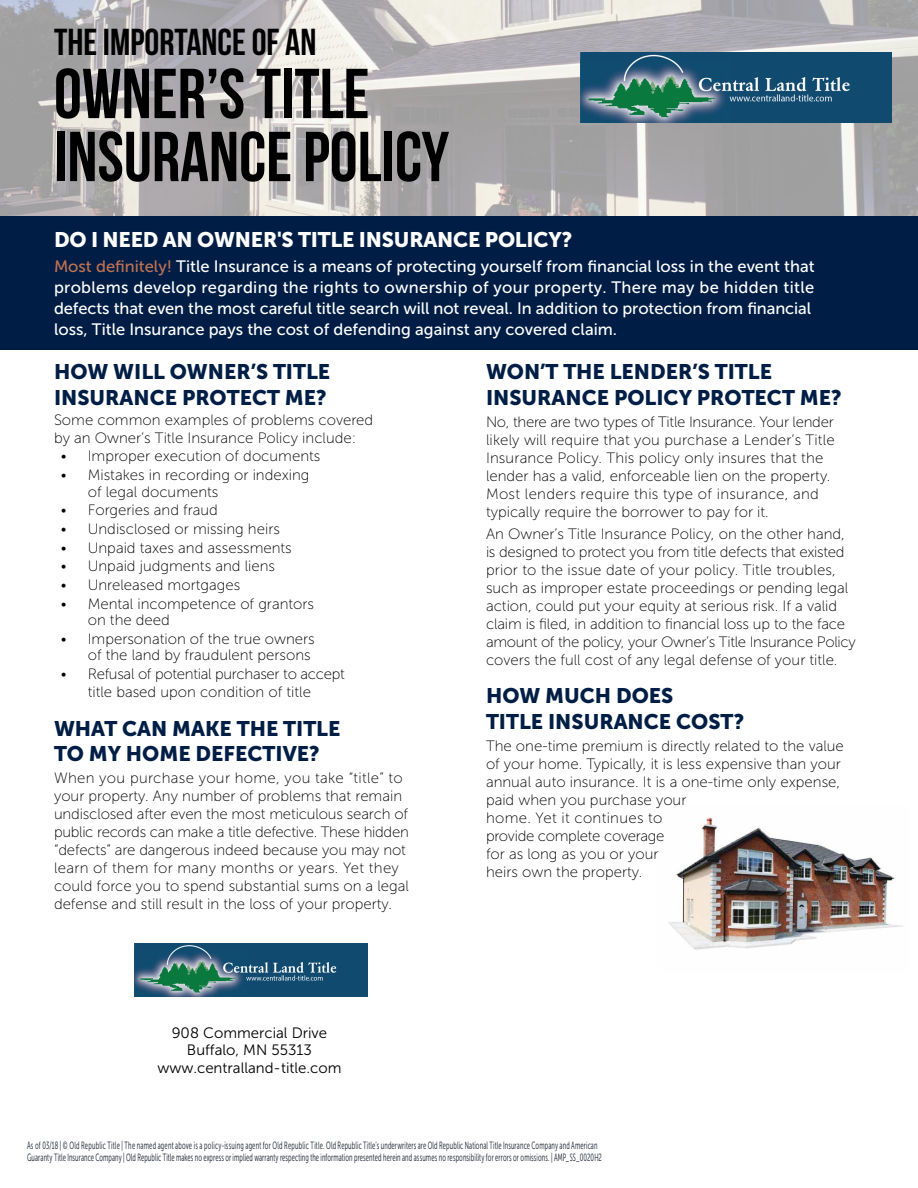
<style>
.page{position:relative;width:918px;height:1188px;background:#fff}
.page>*{position:absolute;margin:0;border:0;box-sizing:border-box;transform-origin:0 0}
.t1{font:70.5px/63px "Bebas Neue";color:#000}
.t2{font:37.5px "Bebas Neue";color:#000}
.t3{font:21px/25.2px "Museo Sans 900";color:#001e45}
.t4{font:21px "Museo Sans 900";letter-spacing:-.01em;color:#fff}
.t5{font:16.5px/21px "Museo Sans 500";color:#fff}
.t6{font:15px/18px "Museo Sans 100";color:#000}
.t7{font:15px/18px "Museo Sans 100";letter-spacing:-.02em;color:#000;text-align:center}
.t8{font:15px/17.7px "Museo Sans 300";color:#000;text-align:center}
.t9{font:10.5px/12px "Museo Sans Cond 300";letter-spacing:.02em;color:#1a2331;scale:.7 1}
.s1{color:#be7251}
</style>
<div class="page">
<div style="left:0;top:216px;width:918px;height:134px;background:#001e45"></div>
<img style="left:669px;top:817px;width:234px;height:133px">
<img style="left:0;top:0;width:918px;height:216px">
<img style="left:580px;top:53px;width:311px;height:70px">
<img style="left:135px;top:944px;width:233px;height:52px">
<h2 class="t2" style="left:54px;top:22px;width:264px">THE IMPORTANCE OF AN</h2>
<h1 class="t1" style="left:54px;top:61px;width:397px">OWNER’S TITLE<br>INSURANCE POLICY</h1>
<h3 class="t4" style="left:54px;top:228px;width:520px">DO I NEED AN OWNER'S TITLE INSURANCE POLICY?</h3>
<p class="t5" style="left:54px;top:256px;width:762px"><span class="s1">Most definitely!</span> Title Insurance is a means of protecting yourself from financial loss in the event that problems develop regarding the rights to ownership of your property. There may be hidden title defects that even the most careful title search will not reveal. In addition to protection from financial loss, Title Insurance pays the cost of defending against any covered claim.</p>
<h3 class="t3" style="left:54px;top:359px;width:278px">HOW WILL OWNER’S TITLE<br>INSURANCE PROTECT ME?</h3>
<p class="t6" style="left:54px;top:411px;width:321px">Some common examples of problems covered by an Owner’s Title Insurance Policy include:</p>
<p class="t6" style="left:61px;top:448px;width:261px">• Improper execution of documents</p>
<p class="t6" style="left:88px;top:467px;width:223px;line-height:16.5px;text-indent:-27px">• Mistakes in recording or indexing of legal documents</p>
<p class="t6" style="left:61px;top:501px;width:159px">• Forgeries and fraud</p>
<p class="t6" style="left:61px;top:520px;width:221px">• Undisclosed or missing heirs</p>
<p class="t6" style="left:61px;top:539px;width:233px">• Unpaid taxes and assessments</p>
<p class="t6" style="left:61px;top:557px;width:216px">• Unpaid judgments and liens</p>
<p class="t6" style="left:61px;top:576px;width:181px">• Unreleased mortgages</p>
<p class="t6" style="left:88px;top:595px;width:228px;line-height:16.5px;text-indent:-27px">• Mental incompetence of grantors on the deed</p>
<p class="t6" style="left:61px;top:631px;width:256px;line-height:16.5px;text-align:right">• Impersonation of the true owners of the land by fraudulent persons</p>
<p class="t7" style="left:61px;top:665px;width:286px">• Refusal of potential purchaser to accept title based upon condition of title</p>
<h3 class="t3" style="left:54px;top:716px;width:288px">WHAT CAN MAKE THE TITLE<br>TO MY HOME DEFECTIVE?</h3>
<p class="t6" style="left:54px;top:769px;width:356px">When you purchase your home, you take “title” to your property. Any number of problems that remain undisclosed after even the most meticulous search of public records can make a title defective. These hidden “defects” are dangerous indeed because you may not learn of them for many months or years. Yet they could force you to spend substantial sums on a legal defense and still result in the loss of your property.</p>
<h3 class="t3" style="left:486px;top:359px;width:357px">WON’T THE LENDER’S TITLE<br>INSURANCE POLICY PROTECT ME?</h3>
<p class="t6" style="left:486px;top:413px;width:350px">No, there are two types of Title Insurance. Your lender likely will require that you purchase a Lender’s Title Insurance Policy. This policy only insures that the lender has a valid, enforceable lien on the property.<br>Most lenders require this type of insurance, and typically require the borrower to pay for it.</p>
<p class="t6" style="left:486px;top:525px;width:371px">An Owner’s Title Insurance Policy, on the other hand, is designed to protect you from title defects that existed prior to the issue date of your policy. Title troubles, such as improper estate proceedings or pending legal action, could put your equity at serious risk. If a valid claim is filed, in addition to financial loss up to the face amount of the policy, your Owner’s Title Insurance Policy covers the full cost of any legal defense of your title.</p>
<h3 class="t3" style="left:486px;top:683px;width:260px">HOW MUCH DOES<br>TITLE INSURANCE COST?</h3>
<p class="t6" style="left:486px;top:737px;width:359px">The one-time premium is directly related to the value of your home. Typically, it is less expensive than your annual auto insurance. It is a one-time only expense, paid when you purchase your<br>home. Yet it continues to<br>provide complete coverage<br>for as long as you or your<br>heirs own the property.</p>
<p class="t8" style="left:157px;top:1024px;width:186px">908 Commercial Drive<br>Buffalo, MN 55313 www.centralland-title.com</p>
<p class="t9" style="left:27px;top:1139px;width:823px">As of 03/18 | © Old Republic Title | The named agent above is a policy-issuing agent for Old Republic Title. Old Republic Title’s underwriters are Old Republic National Title Insurance Company and American<br>Guaranty Title Insurance Company | Old Republic Title makes no express or implied warranty respecting the information presented herein and assumes no responsibility for errors or omissions. | AMP_SS_0020H2</p>
</div>
